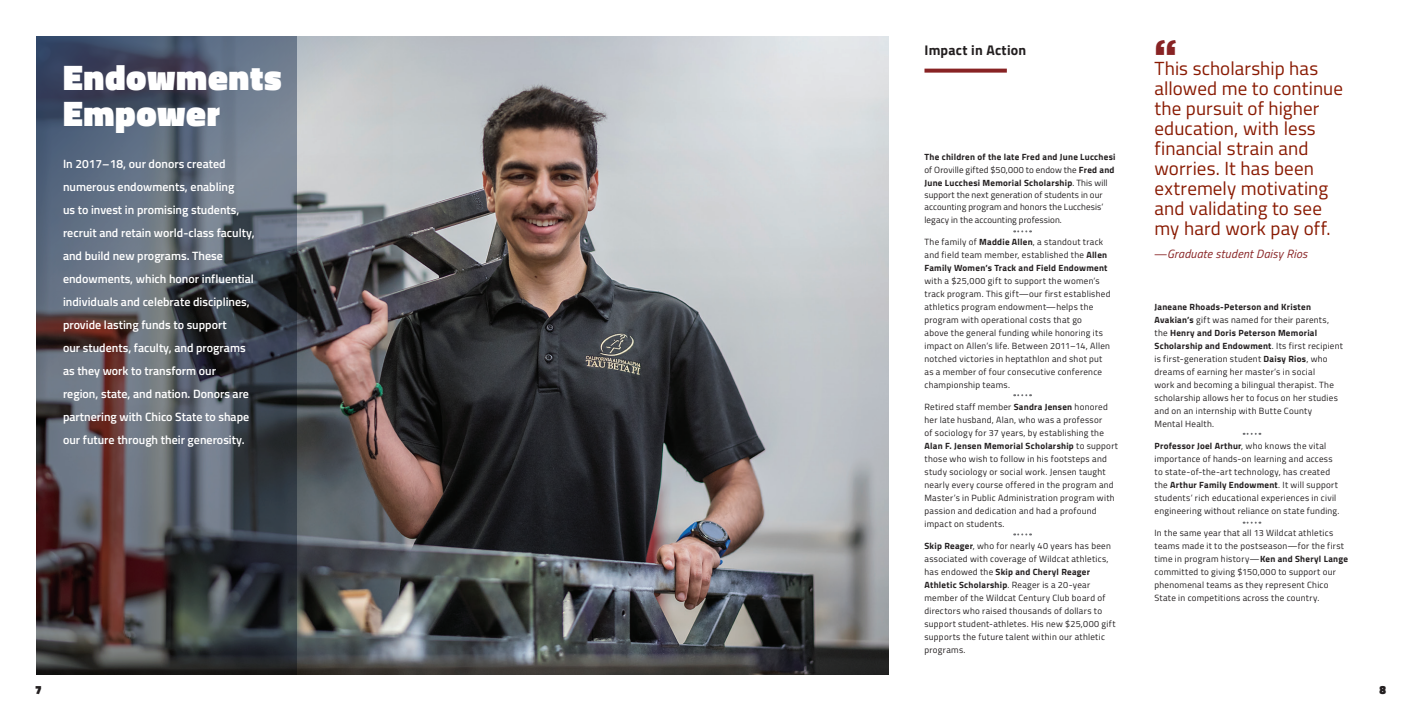
<style>
.page{position:relative;width:1422px;height:711px;background:#fff}
.page>*{position:absolute;margin:0;border:0;box-sizing:border-box;transform-origin:0 0}
.feature-kicker{font:900 41px "Gotham";color:#882324}
.t1{font:900 36px "Titillium Web";letter-spacing:.02em;color:#fff}
.Body_Copy{font:19px/20px "Titillium Web";letter-spacing:.005em;color:#891a02}
.Body_Copy-2{font:700 14px "Titillium Web";letter-spacing:.015em;color:#231f20}
.t2{font:600 12px/23px "Titillium Web";color:#fff}
.Body_Copy-3{font:italic 12px "Titillium Web";letter-spacing:.02em;color:#882324}
.t3{font:900 12px "Titillium Web";color:#231f20}
.Body_Copy-4{font:9px/13px "Titillium Web";letter-spacing:.03em;color:#231f20}
.Body_Copy-5{font:700 9px/13px "Titillium Web";letter-spacing:.03em;color:#231f20;text-align:justify}
.Body_Copy-6{font:9px/12px "Titillium Web";letter-spacing:.01em;color:#231f20}
.s1{font-weight:400}
.s2{font-weight:700}
</style>
<div class="page">
<img style="left:393px;top:36px;width:496px;height:639px">
<img style="left:296px;top:36px;width:97px;height:639px">
<svg style="left:36px;top:36px;width:260px;height:639px;background:#4f535d"></svg>
<svg style="left:1014px;top:230px;width:17px;height:2px"></svg>
<svg style="left:1014px;top:394px;width:17px;height:2px"></svg>
<svg style="left:1014px;top:533px;width:17px;height:2px"></svg>
<svg style="left:1244px;top:433px;width:16px;height:2px"></svg>
<svg style="left:1244px;top:522px;width:16px;height:2px"></svg>
<svg style="left:924px;top:69px;width:83px;height:4px"></svg>
<p class="t1" style="left:63px;top:51px;width:220px">Endowments</p>
<p class="t1" style="left:63px;top:87px;width:159px">Empower</p>
<p class="t2" style="left:63px;top:152px;width:193px">In 2017–18, our donors created numerous endowments, enabling<br>us to invest in promising students, recruit and retain world-class faculty, and build new programs. These endowments, which honor influential individuals and celebrate disciplines, provide lasting funds to support<br>our students, faculty, and programs as they work to transform our<br>region, state, and nation. Donors are partnering with Chico State to shape our future through their generosity.</p>
<p class="Body_Copy-2" style="left:924px;top:39px;width:103px">Impact in Action</p>
<p class="Body_Copy-5" style="left:924px;top:150px;width:193px">The children of the late Fred and June Lucchesi <span class="s1">of Oroville gifted $50,000 to endow the</span> Fred and June Lucchesi Memorial Scholarship<span class="s1">. This will</span></p>
<p class="Body_Copy-6" style="left:924px;top:188px;width:180px">support the next generation of students in our accounting program and honors the Lucchesis’</p>
<p class="Body_Copy-6" style="left:924px;top:213px;width:139px">legacy in the accounting profession.</p>
<p class="Body_Copy-4" style="left:924px;top:235px;width:187px">The family of <span class="s2">Maddie Allen</span>, a standout track and field team member, established the <span class="s2">Allen Family Women’s Track and Field Endowment </span>with a $25,000 gift to support the women’s track program. This gift—our first established athletics program endowment—helps the program with operational costs that go<br>above the general funding while honoring its impact on Allen’s life. Between 2011–14, Allen notched victories in heptathlon and shot put as a member of four consecutive conference championship teams.</p>
<p class="Body_Copy-4" style="left:924px;top:400px;width:195px">Retired staff member <span class="s2">Sandra Jensen</span> honored her late husband, Alan, who was a professor<br>of sociology for 37 years, by establishing the <span class="s2">Alan F. Jensen Memorial Scholarship</span> to support those who wish to follow in his footsteps and study sociology or social work. Jensen taught nearly every course offered in the program and Master’s in Public Administration program with passion and dedication and had a profound impact on students.</p>
<p class="Body_Copy-4" style="left:924px;top:539px;width:193px"><span class="s2">Skip Reager</span>, who for nearly 40 years has been associated with coverage of Wildcat athletics, has endowed the <span class="s2">Skip and Cheryl Reager Athletic Scholarship</span>. Reager is a 20-year member of the Wildcat Century Club board of directors who raised thousands of dollars to support student-athletes. His new $25,000 gift supports the future talent within our athletic programs.</p>
<p class="feature-kicker" style="left:1155px;top:26px;width:24px">“</p>
<p class="Body_Copy" style="left:1155px;top:58px;width:190px">This scholarship has allowed me to continue the pursuit of higher education, with less financial strain and worries. It has been extremely motivating and validating to see my hard work pay off.</p>
<p class="Body_Copy-3" style="left:1154px;top:245px;width:155px">—Graduate student Daisy Rios</p>
<p class="Body_Copy-4" style="left:1155px;top:300px;width:190px"><span class="s2">Janeane Rhoads-Peterson and Kristen Avakian’s</span> gift was named for their parents, the <span class="s2">Henry and Doris Peterson Memorial Scholarship and Endowment</span>. Its first recipient is first-generation student <span class="s2">Daisy Rios</span>, who dreams of earning her master’s in social<br>work and becoming a bilingual therapist. The scholarship allows her to focus on her studies and on an internship with Butte County<br>Mental Health.</p>
<p class="Body_Copy-4" style="left:1155px;top:439px;width:186px"><span class="s2">Professor Joel Arthur</span>, who knows the vital importance of hands-on learning and access to state-of-the-art technology, has created the <span class="s2">Arthur Family Endowment</span>. It will support students’ rich educational experiences in civil engineering without reliance on state funding.</p>
<p class="Body_Copy-4" style="left:1155px;top:526px;width:195px">In the same year that all 13 Wildcat athletics teams made it to the postseason—for the first time in program history—<span class="s2">Ken and Sheryl Lange </span>committed to giving $150,000 to support our phenomenal teams as they represent Chico State in competitions across the country.</p>
<p class="t3" style="left:35px;top:681px;width:8px">7</p>
<p class="t3" style="left:1379px;top:681px;width:8px">8</p>
</div>
